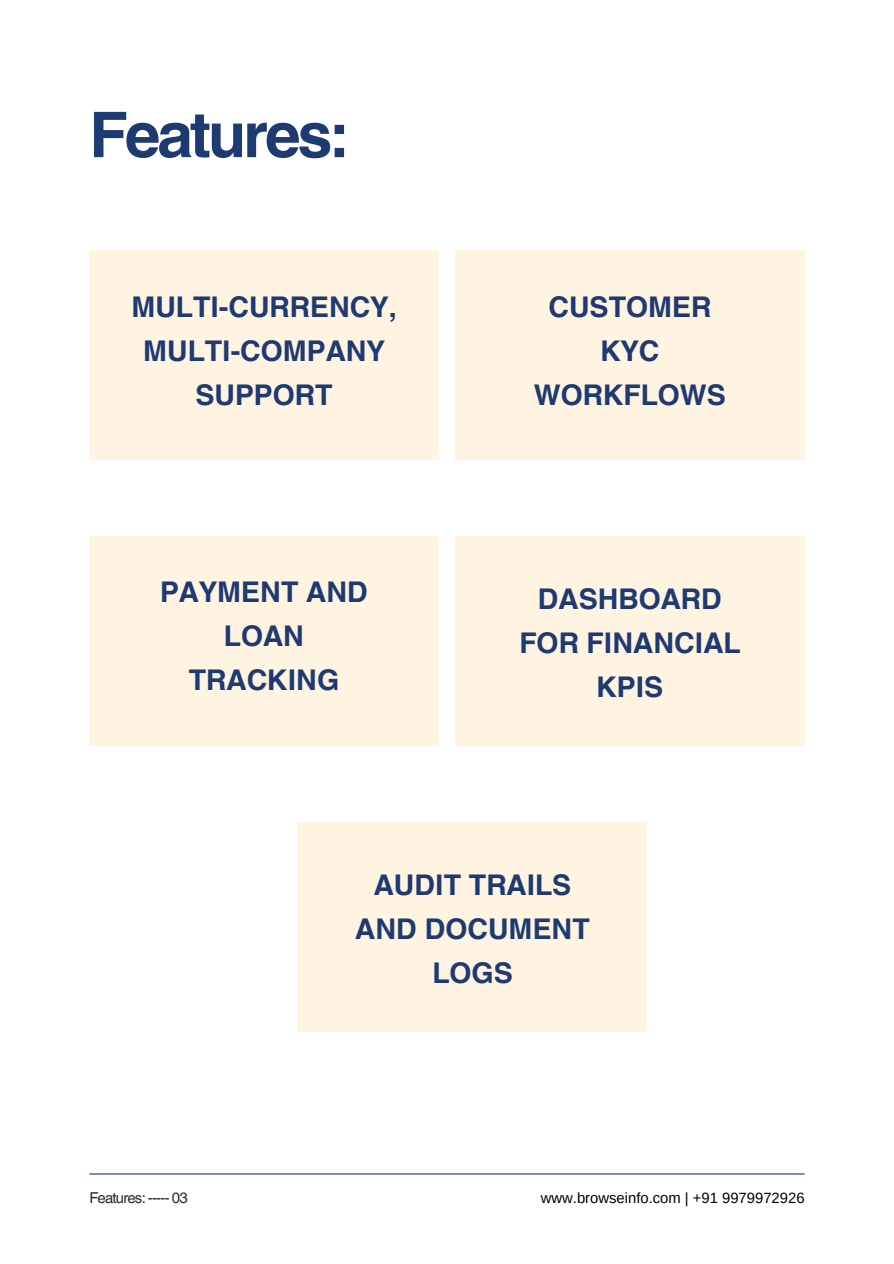
<style>
.page{position:relative;width:894px;height:1264px;background:#fff}
.page>*{position:absolute;margin:0;border:0;box-sizing:border-box;transform-origin:0 0}
.t1{font:700 63px "Helvetica World";letter-spacing:-.055em;color:#1d3a72}
.t2{font:700 28.5px/44px "Helvetica World";color:#1d3a72;text-align:center}
.t3{font:15px "Helvetica World";letter-spacing:-.055em;color:#2b2b2b}
.t4{font:14.85px "Arimo";color:#000}
</style>
<div class="page">
<hr style="left:89px;top:1173px;width:715px;height:1px;background:#1d3a72">
<div style="left:89px;top:250px;width:349px;height:209px;background:#fff3e1"></div>
<div style="left:89px;top:536px;width:349px;height:209px;background:#fff3e1"></div>
<div style="left:455px;top:250px;width:349px;height:209px;background:#fff3e1"></div>
<div style="left:455px;top:536px;width:349px;height:209px;background:#fff3e1"></div>
<div style="left:298px;top:822px;width:348px;height:209px;background:#fff3e1"></div>
<p class="t1" style="left:89px;top:83px;width:258px">Features:</p>
<h1 class="t2" style="left:131px;top:282px;width:267px">MULTI-CURRENCY,<br>MULTI-COMPANY<br>SUPPORT</h1>
<p class="t2" style="left:160px;top:567px;width:209px">PAYMENT AND<br>LOAN<br>TRACKING</p>
<p class="t2" style="left:533px;top:282px;width:193px">CUSTOMER<br>KYC<br>WORKFLOWS</p>
<p class="t2" style="left:519px;top:574px;width:222px">DASHBOARD<br>FOR FINANCIAL<br>KPIS</p>
<p class="t3" style="left:89px;top:1189px;width:100px">Features: ----- 03</p>
<p class="t2" style="left:355px;top:860px;width:236px">AUDIT TRAILS<br>AND DOCUMENT<br>LOGS</p>
<p class="t4" style="left:540px;top:1189px;width:265px">www.browseinfo.com | +91 9979972926</p>
</div>
